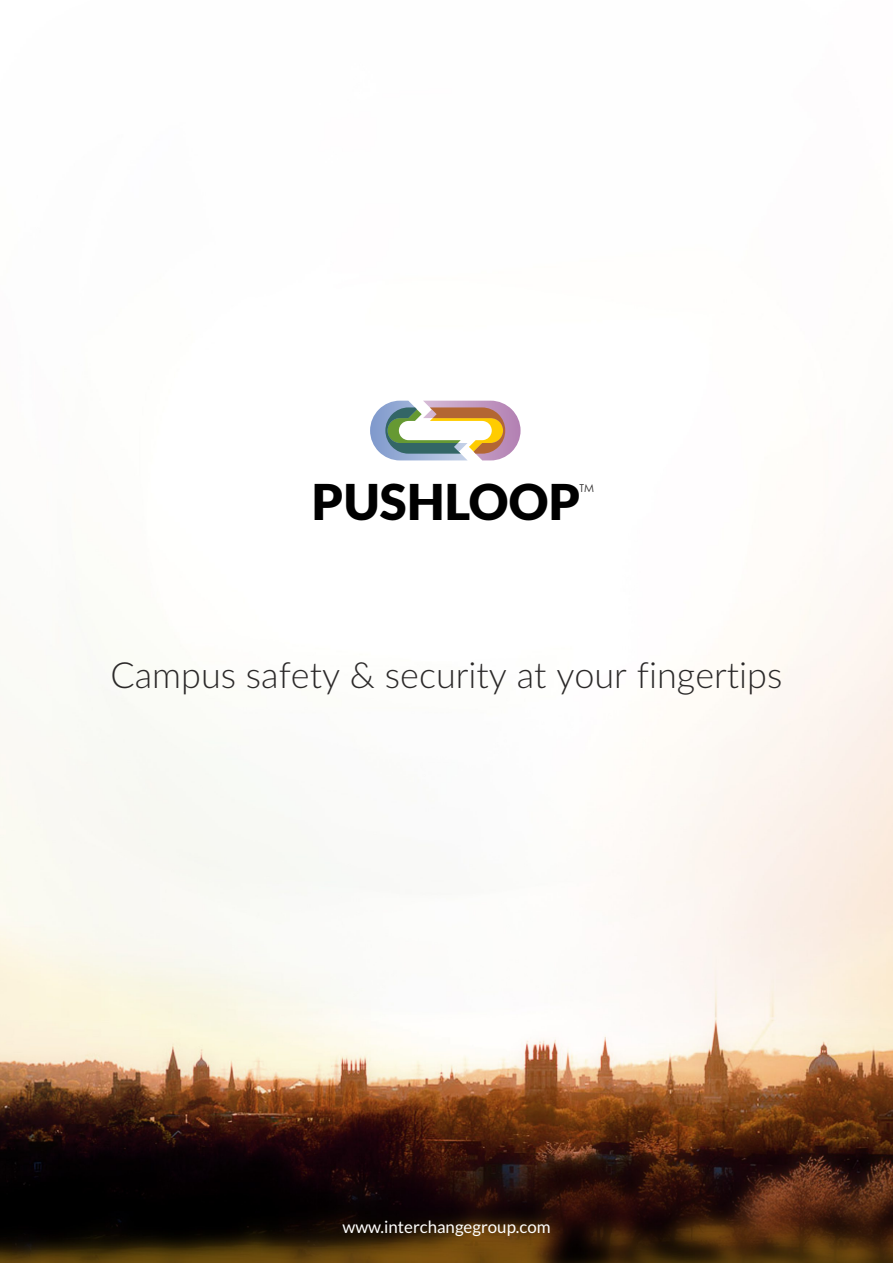
<style>
.page{position:relative;width:893px;height:1263px;background:#fff}
.page>*{position:absolute;margin:0;border:0;box-sizing:border-box;transform-origin:0 0}
.t1{font:900 49.5px "Lato";letter-spacing:.005em;color:#000}
.t2{font:300 36px "Lato";color:#2b2929}
.t3{font:16.8px "Lato";color:#fff}
.t4{font:10.8px "Century Gothic";color:#2b2929}
</style>
<div class="page">
<img style="left:0;top:400px;width:893px;height:863px">
<svg style="left:370px;top:401px;width:151px;height:59px"></svg>
<h1 class="t1" style="left:312px;top:480px;width:270px">PUSHLOOP</h1>
<p class="t4" style="left:580px;top:484px;width:16px">TM</p>
<p class="t2" style="left:110px;top:659px;width:673px">Campus safety &amp; security at your fingertips</p>
<p class="t3" style="left:342px;top:1219px;width:210px">www.interchangegroup.com</p>
</div>
